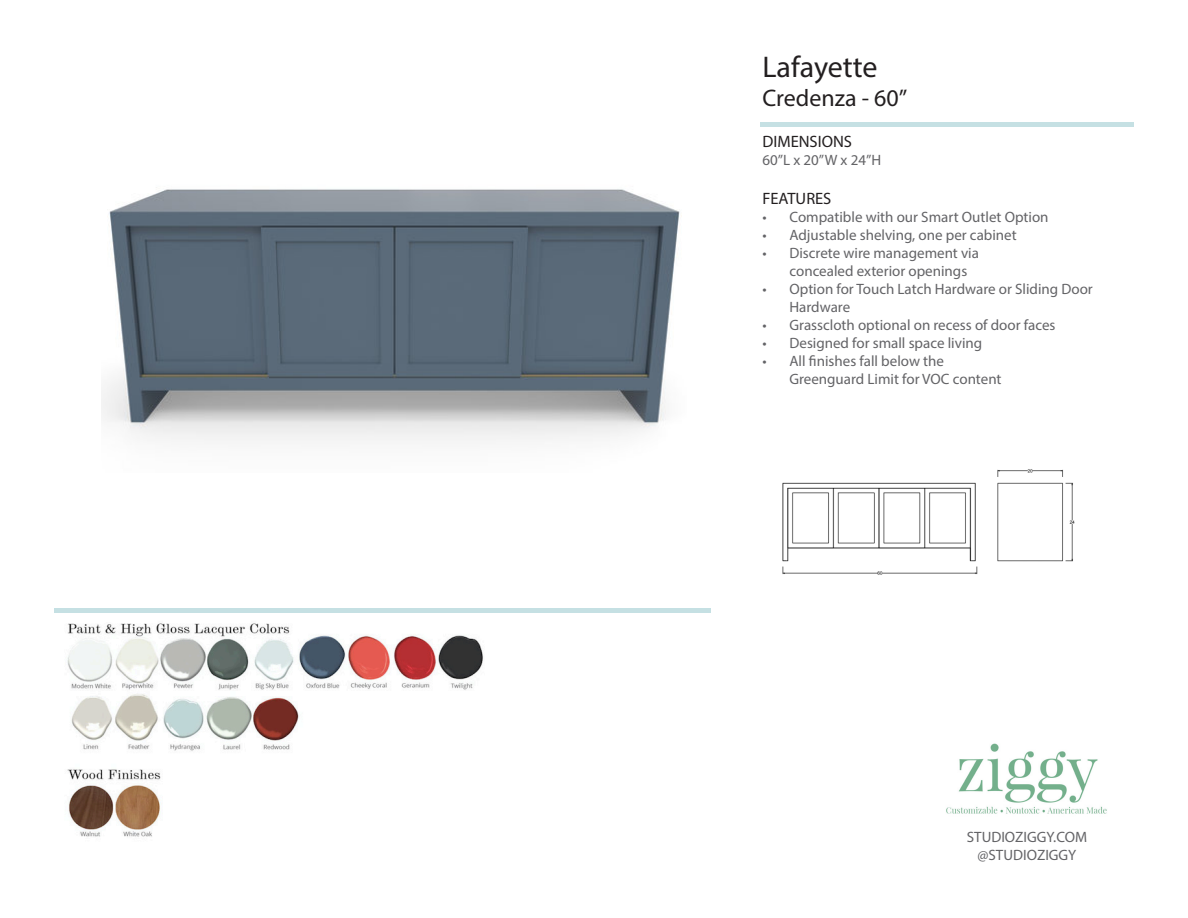
<style>
.page{position:relative;width:1188px;height:918px;background:#fff}
.page>*{position:absolute;margin:0;border:0;box-sizing:border-box;transform-origin:0 0}
.t1{font:30px "Myriad Pro";color:#231f20}
.t2{font:24px "Myriad Pro";color:#231f20}
.t3{font:16.5px "Myriad Pro";color:#231f20}
.t4{font:15px/18px "Myriad Pro";color:#636366}
</style>
<div class="page">
<div style="left:760px;top:122px;width:374px;height:5px;background:#c5e0e3"></div>
<img style="left:946px;top:743px;width:161px;height:71px">
<hr style="left:54px;top:609px;width:657px;height:4px;background:#c5e0e3">
<img style="left:782px;top:469px;width:293px;height:106px">
<img style="left:102px;top:189px;width:580px;height:252px">
<img style="left:67px;top:623px;width:416px;height:214px">
<p class="t1" style="left:762px;top:48px;width:117px">Lafayette</p>
<p class="t2" style="left:762px;top:83px;width:146px">Credenza - 60”</p>
<p class="t3" style="left:762px;top:131px;width:91px">DIMENSIONS</p>
<p class="t4" style="left:762px;top:150px;width:120px">60”L x 20”W x 24”H</p>
<p class="t3" style="left:762px;top:189px;width:70px">FEATURES</p>
<p class="t4" style="left:762px;top:208px;width:288px">• Compatible with our Smart Outlet Option</p>
<p class="t4" style="left:762px;top:226px;width:256px">• Adjustable shelving, one per cabinet</p>
<p class="t4" style="left:789px;top:244px;width:191px;text-indent:-27px">• Discrete wire management via concealed exterior openings</p>
<p class="t4" style="left:789px;top:280px;width:305px;text-indent:-27px">• Option for Touch Latch Hardware or Sliding Door<br>Hardware</p>
<p class="t4" style="left:762px;top:316px;width:295px">• Grasscloth optional on recess of door faces</p>
<p class="t4" style="left:762px;top:334px;width:221px">• Designed for small space living</p>
<p class="t4" style="left:789px;top:352px;width:214px;text-indent:-27px">• All finishes fall below the<br>Greenguard Limit for VOC content</p>
<p class="t4" style="left:967px;top:828px;width:122px;text-align:center">STUDIOZIGGY.COM @STUDIOZIGGY</p>
</div>
